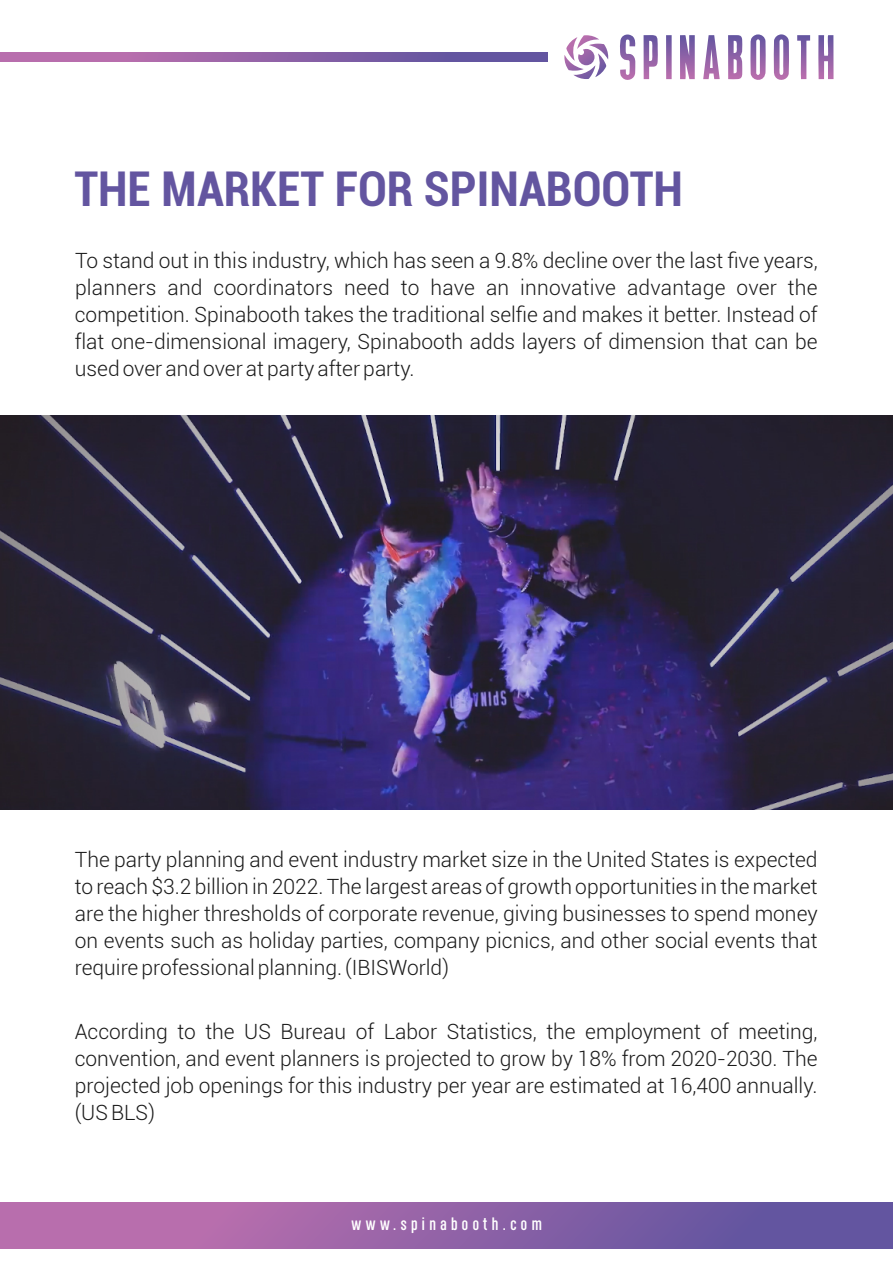
<style>
.page{position:relative;width:893px;height:1263px;background:#fff}
.page>*{position:absolute;margin:0;border:0;box-sizing:border-box;transform-origin:0 0}
.t1{font:700 condensed 48px "Roboto";color:#6355a0}
.t2{font:300 21px/27px "Roboto";color:#1a1a1a;text-align:justify}
.t3{font:500 18px "Chairdrobe Rounded";letter-spacing:.25em;color:#fff}
</style>
<div class="page">
<svg style="left:564px;top:35px;width:44px;height:44px"></svg>
<svg style="left:620px;top:34px;width:213px;height:46px"></svg>
<svg style="left:0;top:53px;width:547px;height:9px"></svg>
<div style="left:0;top:1202px;width:893px;height:47px;background:linear-gradient(to right,#c873af,#59529e)"></div>
<img style="left:0;top:415px;width:893px;height:394px">
<h1 class="t1" style="left:74px;top:155px;width:610px">THE MARKET FOR SPINABOOTH</h1>
<p class="t2" style="left:75px;top:246px;width:745px">To stand out in this industry, which has seen a 9.8% decline over the last five years, planners and coordinators need to have an innovative advantage over the competition. Spinabooth takes the traditional selfie and makes it better. Instead of flat one-dimensional imagery, Spinabooth adds layers of dimension that can be used over and over at party after party.</p>
<p class="t2" style="left:75px;top:845px;width:744px">The party planning and event industry market size in the United States is expected to reach $3.2 billion in 2022. The largest areas of growth opportunities in the market are the higher thresholds of corporate revenue, giving businesses to spend money on events such as holiday parties, company picnics, and other social events that require professional planning. (IBISWorld)</p>
<p class="t2" style="left:75px;top:1018px;width:744px">According to the US Bureau of Labor Statistics, the employment of meeting, convention, and event planners is projected to grow by 18% from 2020-2030. The projected job openings for this industry per year are estimated at 16,400 annually. (US BLS)</p>
<p class="t3" style="left:352px;top:1213px;width:192px">www.spinabooth.com</p>
</div>
